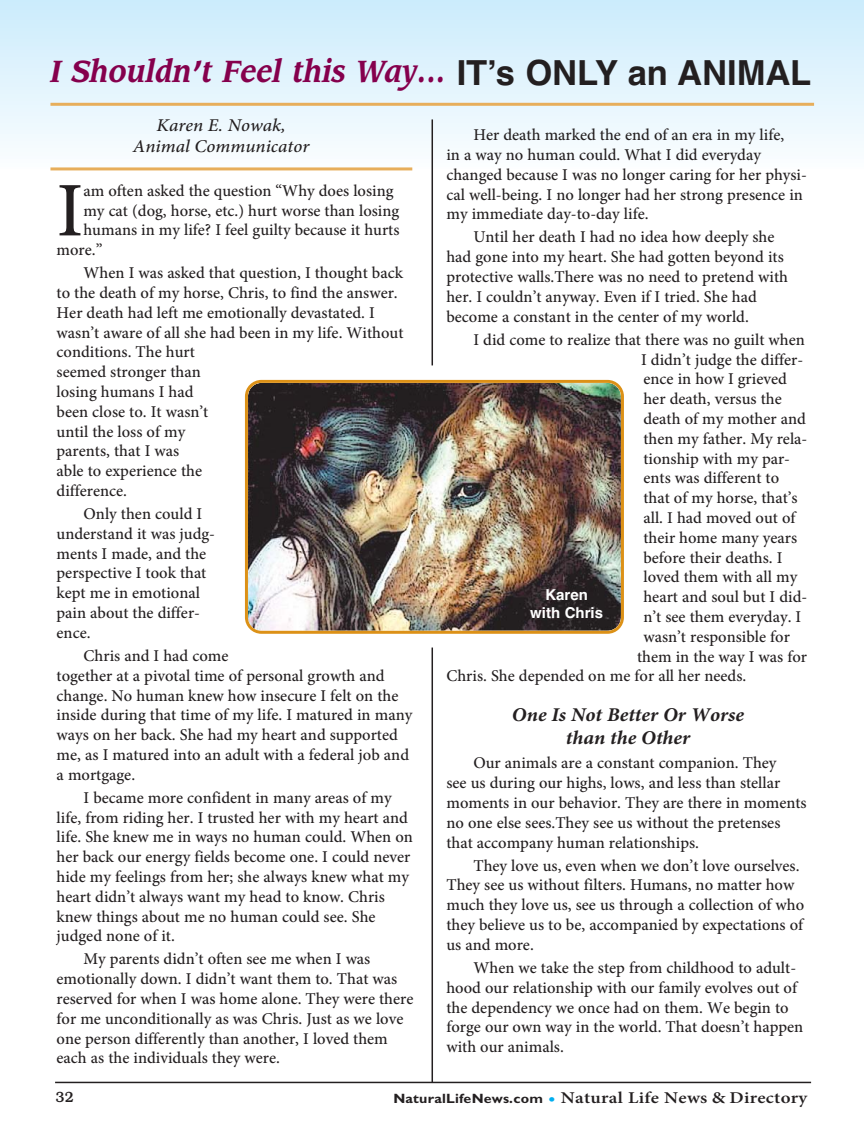
<style>
.page{position:relative;width:864px;height:1134px;background:#fff}
.page>*{position:absolute;margin:0;border:0;box-sizing:border-box;transform-origin:0 0}
.t1{font:500 77.25px "Minion Pro";color:#231f20}
.t2{font:italic 700 30px "Leawood";color:#85004d;scale:.9 1}
.t3{font:italic 700 19.5px/23.4px "Minion Pro";color:#231f20;text-align:center;scale:1.05 1}
.t4{font:italic 500 18px/21.6px "Minion Pro";color:#231f20;text-align:center;scale:1.05 1}
.t5{font:500 16.5px/19.8px "Minion Pro";color:#231f20}
.t6{font:600 16.5px "Minion Pro";letter-spacing:.015em;color:#231f20;scale:1.15 1}
.t7{font:700 15px/18px "Helvetica";color:#fff;text-align:center}
.t8{font:500 15px "Bookman";color:#231f20}
.s1{font-family:"Helvetica";font-style:normal;font-size:34.5px;color:#231f20}
.s2{font-family:"Gill Sans";font-weight:700;font-size:13.5px}
.s3{color:#00aeef}
</style>
<div class="page">
<div style="left:0;top:0;width:864px;height:169px;background:linear-gradient(to bottom,#cbebfc,#fbfdfe)"></div>
<hr style="left:55px;top:1082px;width:756px;height:1px;background:#231f20">
<hr style="left:50px;top:167px;width:362px;height:3px;background:#e7ae5b">
<hr style="left:50px;top:103px;width:764px;height:3px;background:#e7ae5b">
<img style="left:245px;top:380px;width:379px;height:254px">
<hr style="left:432px;top:119px;width:1px;height:246px;background:#231f20">
<hr style="left:432px;top:648px;width:1px;height:434px;background:#231f20">
<h2 class="t2" style="left:50px;top:58px;width:847px">I Shouldn’t Feel this Way... <span class="s1">IT’s ONLY an ANIMAL</span></h2>
<p class="t4" style="left:133px;top:114px;width:170px">Karen E. Nowak,<br>Animal Communicator</p>
<h1 class="t1" style="left:57px;top:179px;width:28px">I</h1>
<p class="t5" style="left:83px;top:182px;width:312px">am often asked the question “Why does losing</p>
<p class="t5" style="left:83px;top:202px;width:317px">my cat (dog, horse, etc.) hurt worse than losing</p>
<p class="t5" style="left:83px;top:222px;width:318px">humans in my life? I feel guilty because it hurts</p>
<p class="t5" style="left:57px;top:241px;width:47px">more.”</p>
<p class="t5" style="left:57px;top:264px;width:348px;text-indent:27px">When I was asked that question, I thought back to the death of my horse, Chris, to find the answer.<br>Her death had left me emotionally devastated. I wasn’t aware of all she had been in my life. Without conditions. The hurt<br>seemed stronger than<br>losing humans I had<br>been close to. It wasn’t<br>until the loss of my<br>parents, that I was<br>able to experience the<br>difference.</p>
<p class="t5" style="left:57px;top:505px;width:160px;text-indent:27px">Only then could I understand it was judg&shy;ments I made, and the perspective I took that kept me in emotional pain about the differ&shy;ence.</p>
<p class="t5" style="left:57px;top:647px;width:357px;text-indent:27px">Chris and I had come<br>together at a pivotal time of personal growth and change. No human knew how insecure I felt on the inside during that time of my life. I matured in many ways on her back. She had my heart and supported me, as I matured into an adult with a federal job and a mortgage.</p>
<p class="t5" style="left:57px;top:789px;width:358px;text-indent:27px">I became more confident in many areas of my life, from riding her. I trusted her with my heart and life. She knew me in ways no human could. When on her back our energy fields become one. I could never hide my feelings from her; she always knew what my heart didn’t always want my head to know. Chris knew things about me no human could see. She judged none of it.</p>
<p class="t5" style="left:57px;top:951px;width:358px;text-indent:27px">My parents didn’t often see me when I was emotionally down. I didn’t want them to. That was reserved for when I was home alone. They were there for me unconditionally as was Chris. Just as we love one person differently than another, I loved them each as the individuals they were.</p>
<p class="t5" style="left:446px;top:126px;width:362px;text-indent:27px">Her death marked the end of an era in my life,<br>in a way no human could. What I did everyday changed because I was no longer caring for her physi&shy;cal well-being. I no longer had her strong presence in my immediate day-to-day life.</p>
<p class="t5" style="left:446px;top:229px;width:343px;text-indent:27px">Until her death I had no idea how deeply she had gone into my heart. She had gotten beyond its protective walls.There was no need to pretend with her. I couldn’t anyway. Even if I tried. She had become a constant in the center of my world.</p>
<p class="t5" style="left:473px;top:331px;width:333px">I did come to realize that there was no guilt when</p>
<p class="t5" style="left:641px;top:351px;width:164px">I didn’t judge the differ-</p>
<p class="t5" style="left:643px;top:370px;width:145px">ence in how I grieved</p>
<p class="t5" style="left:643px;top:390px;width:140px">her death, versus the</p>
<p class="t5" style="left:643px;top:410px;width:164px">death of my mother and</p>
<p class="t5" style="left:643px;top:430px;width:165px">then my father. My rela-</p>
<p class="t5" style="left:643px;top:450px;width:148px">tionship with my par-</p>
<p class="t5" style="left:643px;top:469px;width:137px">ents was different to</p>
<p class="t5" style="left:643px;top:489px;width:156px">that of my horse, that’s</p>
<p class="t5" style="left:643px;top:509px;width:154px">all. I had moved out of</p>
<p class="t5" style="left:643px;top:529px;width:155px">their home many years</p>
<p class="t5" style="left:643px;top:549px;width:141px">before their deaths. I</p>
<p class="t5" style="left:643px;top:568px;width:155px">loved them with all my</p>
<p class="t5" style="left:643px;top:588px;width:165px">heart and soul but I did-</p>
<p class="t5" style="left:643px;top:608px;width:159px">n’t see them everyday. I</p>
<p class="t5" style="left:643px;top:628px;width:148px">wasn’t responsible for</p>
<p class="t5" style="left:637px;top:648px;width:172px">them in the way I was for</p>
<p class="t5" style="left:446px;top:667px;width:301px">Chris. She depended on me for all her needs.</p>
<p class="t3" style="left:512px;top:704px;width:223px">One Is Not Better Or Worse than the Other</p>
<p class="t5" style="left:446px;top:755px;width:362px;text-indent:27px">Our animals are a constant companion. They<br>see us during our highs, lows, and less than stellar moments in our behavior. They are there in moments no one else sees.They see us without the pretenses that accompany human relationships.</p>
<p class="t5" style="left:446px;top:857px;width:359px;text-indent:27px">They love us, even when we don’t love ourselves.<br>They see us without filters. Humans, no matter how much they love us, see us through a collection of who they believe us to be, accompanied by expectations of us and more.</p>
<p class="t5" style="left:446px;top:959px;width:358px;text-indent:27px">When we take the step from childhood to adult&shy;hood our relationship with our family evolves out of the dependency we once had on them. We begin to forge our own way in the world. That doesn’t happen with our animals.</p>
<p class="t7" style="left:530px;top:587px;width:74px">Karen with Chris</p>
<p class="t8" style="left:56px;top:1091px;width:20px">32</p>
<p class="t6" style="left:393px;top:1091px;width:361px"><span class="s2">NaturalLifeNews.com</span> <span class="s3">•</span> Natural Life News &amp; Directory</p>
</div>
